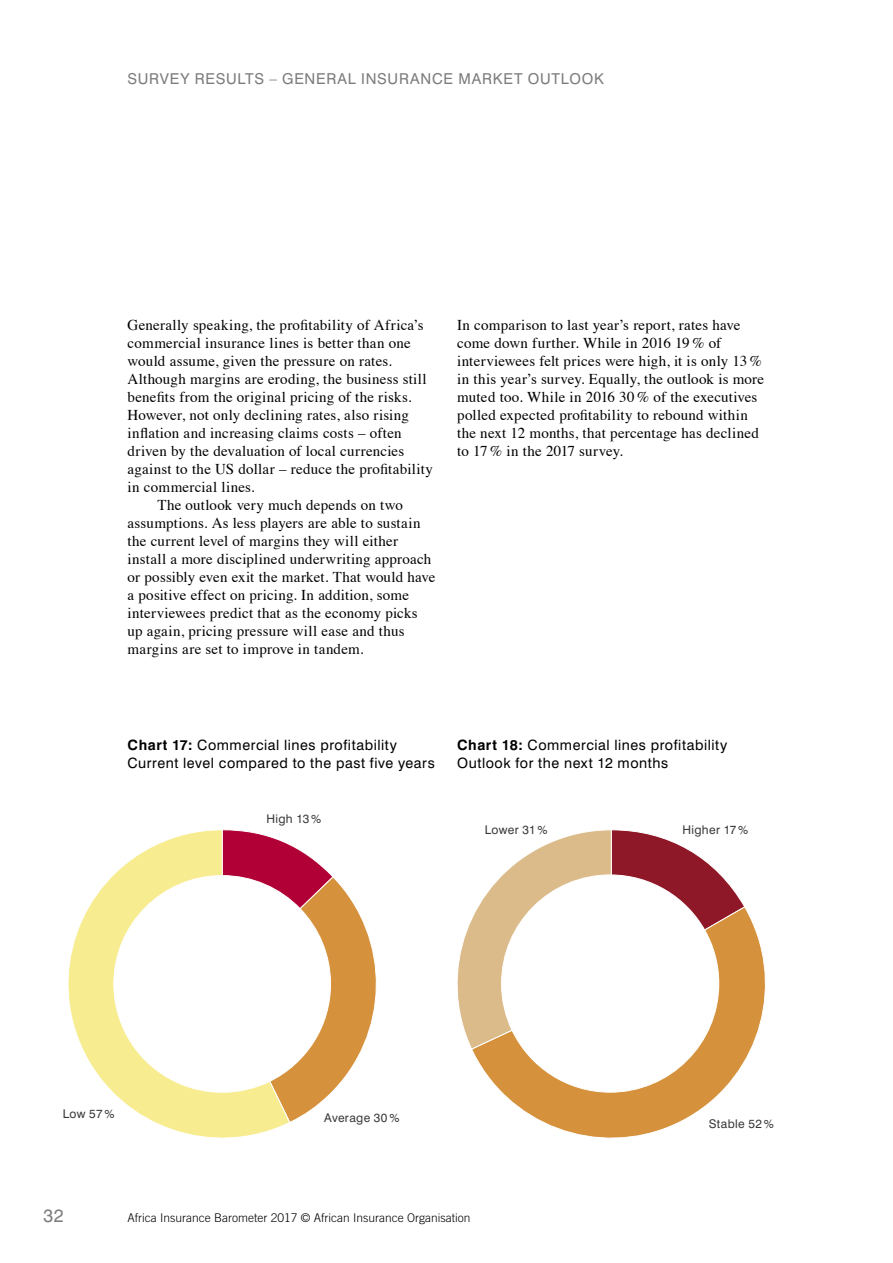
<style>
.page{position:relative;width:893px;height:1263px;background:#fff}
.page>*{position:absolute;margin:0;border:0;box-sizing:border-box;transform-origin:0 0}
.t1{font:18px "Swiss 721 BT";color:#7c7c7c}
.t2{font:15px/18px "Times";letter-spacing:.015em;color:#000}
.t3{font:15px "Swiss 721 BT";letter-spacing:.05em;color:#7c7c7c}
.t4{font:14.25px/18px "Swiss 721 BT";letter-spacing:.04em;color:#000}
.t5{font:300 12px "Trade Gothic";color:#000}
.t6{font:12px "Swiss 721 BT";letter-spacing:.03em;color:#393939}
.s1{font-weight:700}
</style>
<div class="page">
<svg style="left:291px;top:846px;width:86px;height:276px"></svg>
<svg style="left:68px;top:829px;width:223px;height:309px"></svg>
<svg style="left:472px;top:910px;width:294px;height:228px"></svg>
<svg style="left:457px;top:829px;width:289px;height:221px"></svg>
<p class="t3" style="left:128px;top:69px;width:478px">SURVEY RESULTS – GENERAL INSURANCE MARKET OUTLOOK</p>
<p class="t2" style="left:128px;top:315px;width:297px">Generally speaking, the profitability of Africa’s</p>
<p class="t2" style="left:128px;top:333px;width:285px">commercial insurance lines is better than one</p>
<p class="t2" style="left:128px;top:351px;width:266px">would assume, given the pressure on rates.</p>
<p class="t2" style="left:128px;top:369px;width:301px">Although margins are eroding, the business still</p>
<p class="t2" style="left:128px;top:387px;width:285px">benefits from the original pricing of the risks.</p>
<p class="t2" style="left:128px;top:405px;width:283px">However, not only declining rates, also rising</p>
<p class="t2" style="left:128px;top:423px;width:276px">inflation and increasing claims costs – often</p>
<p class="t2" style="left:128px;top:441px;width:278px">driven by the devaluation of local currencies</p>
<p class="t2" style="left:128px;top:459px;width:307px">against to the US dollar – reduce the profitability</p>
<p class="t2" style="left:128px;top:477px;width:129px">in commercial lines.</p>
<p class="t2" style="left:157px;top:495px;width:247px">The outlook very much depends on two</p>
<p class="t2" style="left:128px;top:513px;width:294px">assumptions. As less players are able to sustain</p>
<p class="t2" style="left:128px;top:531px;width:272px">the current level of margins they will either</p>
<p class="t2" style="left:128px;top:549px;width:305px">install a more disciplined underwriting approach</p>
<p class="t2" style="left:128px;top:567px;width:310px">or possibly even exit the market. That would have</p>
<p class="t2" style="left:128px;top:585px;width:283px">a positive effect on pricing. In addition, some</p>
<p class="t2" style="left:128px;top:603px;width:292px">interviewees predict that as the economy picks</p>
<p class="t2" style="left:128px;top:621px;width:278px">up again, pricing pressure will ease and thus</p>
<p class="t2" style="left:128px;top:639px;width:238px">margins are set to improve in tandem.</p>
<p class="t2" style="left:457px;top:315px;width:309px">In comparison to last year’s report, rates have come down further. While in 2016 19 % of interviewees felt prices were high, it is only 13 % in this year’s survey. Equally, the outlook is more muted too. While in 2016 30 % of the executives polled expected profitability to rebound within the next 12 months, that percentage has declined to 17 % in the 2017 survey.</p>
<p class="t4" style="left:128px;top:735px;width:309px"><span class="s1">Chart 17:</span> Commercial lines profitability<br>Current level compared to the past five years</p>
<p class="t4" style="left:457px;top:735px;width:272px"><span class="s1">Chart 18:</span> Commercial lines profitability<br>Outlook for the next 12 months</p>
<p class="t6" style="left:266px;top:811px;width:56px">High 13 %</p>
<p class="t6" style="left:485px;top:823px;width:64px">Lower 31 %</p>
<p class="t6" style="left:63px;top:1106px;width:53px">Low 57 %</p>
<p class="t6" style="left:324px;top:1111px;width:77px">Average 30 %</p>
<p class="t1" style="left:43px;top:1204px;width:22px">32</p>
<p class="t5" style="left:128px;top:1210px;width:344px">Africa Insurance Barometer 2017 © African Insurance Organisation</p>
<p class="t6" style="left:682px;top:822px;width:67px">Higher 17 %</p>
<p class="t6" style="left:709px;top:1116px;width:67px">Stable 52 %</p>
</div>
